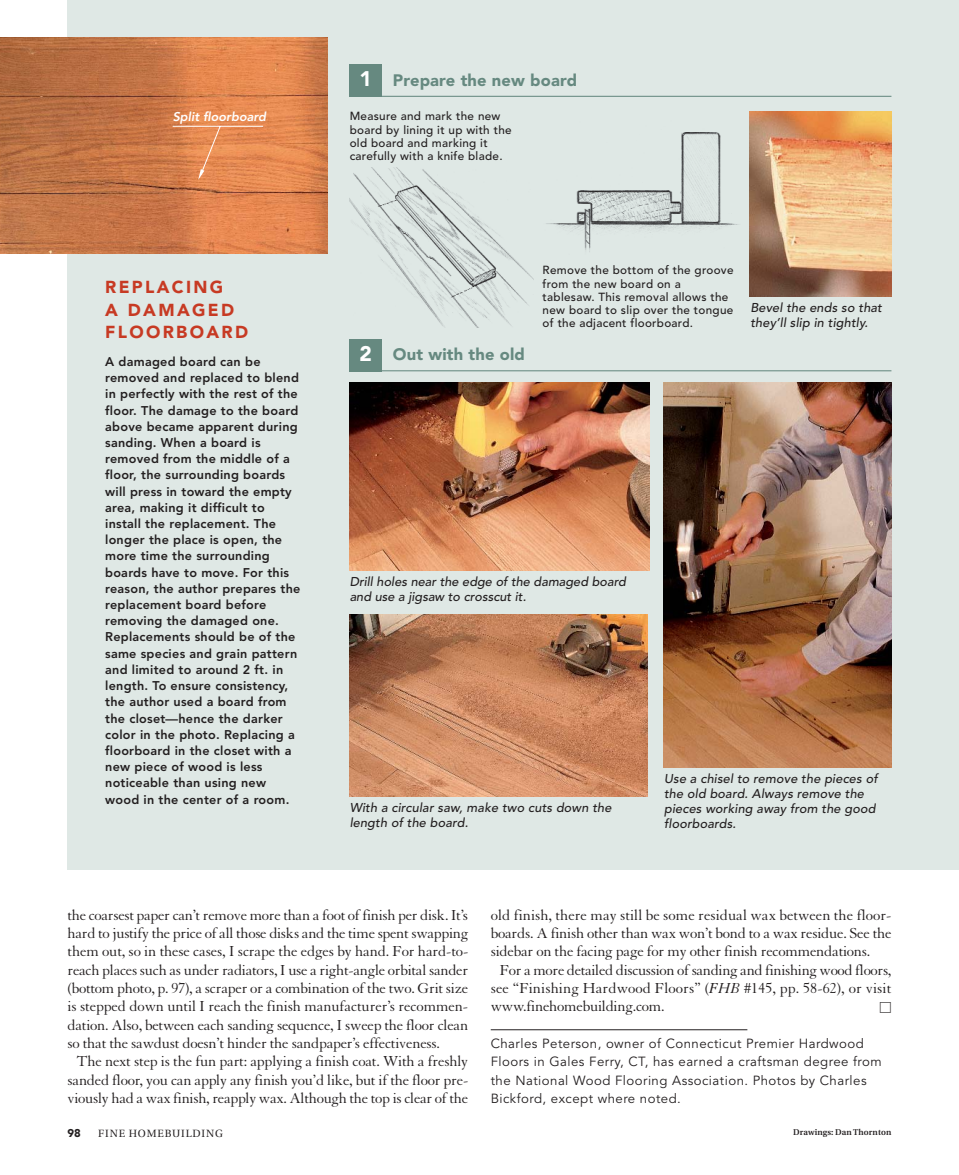
<style>
.page{position:relative;width:959px;height:1175px;background:#fff}
.page>*{position:absolute;margin:0;border:0;box-sizing:border-box;transform-origin:0 0}
.t1{font:900 17.25px/22.5px "Avenir";letter-spacing:.135em;color:#c73a23}
.t2{font:900 16.5px "Avenir";letter-spacing:.01em;color:#668980}
.t3{font:15.75px "Granjon";letter-spacing:-.015em;color:#231f20}
.t4{font:15.75px "Granjon";letter-spacing:.005em;color:#231f20}
.t5{font:13.2px/18.3px "Avenir";letter-spacing:.035em;color:#231f20}
.t6{font:italic 500 12.75px/15px "Avenir";letter-spacing:.01em;color:#231f20}
.t7{font:800 12.6px/16.2px "Avenir";letter-spacing:.02em;color:#231f20}
.t8{font:italic 800 12.6px "Avenir";color:#fff}
.t9{font:500 11.7px/13.2px "Avenir";letter-spacing:.025em;color:#231f20}
.t10{font:900 11.25px "Avenir";color:#231f20}
.t11{font:10.5px "Utopia";letter-spacing:.08em;color:#231f20}
.t12{font:600 8.4px "Utopia";letter-spacing:.015em;color:#231f20}
.s1{font-size:21px;color:#fff}
.s2{font-style:italic}
</style>
<div class="page">
<div style="left:68px;top:0;width:890px;height:869px;background:#dfe8e5"></div>
<hr style="left:490px;top:1029px;width:257px;height:1px;background:#231f20">
<img style="left:0;top:37px;width:327px;height:217px">
<div style="left:349px;top:339px;width:32px;height:32px;background:#668980"></div>
<img style="left:663px;top:382px;width:228px;height:385px">
<hr style="left:350px;top:370px;width:541px;height:1px;background:#668980">
<div style="left:349px;top:64px;width:32px;height:32px;background:#668980"></div>
<hr style="left:350px;top:96px;width:541px;height:1px;background:#668980">
<img style="left:350px;top:615px;width:297px;height:181px">
<img style="left:350px;top:382px;width:299px;height:188px">
<img style="left:750px;top:111px;width:141px;height:185px">
<img style="left:349px;top:167px;width:184px;height:161px">
<img style="left:546px;top:132px;width:192px;height:120px">
<svg style="left:172px;top:125px;width:92px;height:55px"></svg>
<p class="t8" style="left:173px;top:111px;width:95px">Split floorboard</p>
<p class="t1" style="left:105px;top:277px;width:144px">REPLACING<br>A DAMAGED<br>FLOORBOARD</p>
<p class="t7" style="left:105px;top:354px;width:197px">A damaged board can be removed and replaced to blend in perfectly with the rest of the floor. The damage to the board above became apparent during sanding. When a board is removed from the middle of a floor, the surrounding boards will press in toward the empty area, making it difficult to install the replacement. The longer the place is open, the more time the surrounding boards have to move. For this reason, the author prepares the replacement board before removing the damaged one.<br>Replacements should be of the same species and grain pattern and limited to around 2 ft. in length. To ensure consistency, the author used a board from the closet—hence the darker color in the photo. Replacing a floorboard in the closet with a new piece of wood is less noticeable than using new wood in the center of a room.</p>
<p class="t2" style="left:359px;top:73px;width:219px"><span class="s1">1</span> Prepare the new board</p>
<p class="t9" style="left:349px;top:111px;width:163px">Measure and mark the new board by lining it up with the old board and marking it carefully with a knife blade.</p>
<p class="t2" style="left:359px;top:348px;width:167px"><span class="s1">2</span> Out with the old</p>
<p class="t9" style="left:542px;top:265px;width:192px">Remove the bottom of the groove from the new board on a tablesaw. This removal allows the new board to slip over the tongue of the adjacent floorboard.</p>
<p class="t6" style="left:750px;top:301px;width:133px">Bevel the ends so that they’ll slip in tightly.</p>
<p class="t6" style="left:350px;top:575px;width:278px">Drill holes near the edge of the damaged board and use a jigsaw to crosscut it.</p>
<p class="t6" style="left:350px;top:802px;width:263px">With a circular saw, make two cuts down the length of the board.</p>
<p class="t6" style="left:664px;top:772px;width:215px">Use a chisel to remove the pieces of the old board. Always remove the pieces working away from the good floorboards.</p>
<p class="t3" style="left:68px;top:909px;width:402px">the coarsest paper can’t remove more than a foot of finish per disk. It’s</p>
<p class="t3" style="left:68px;top:927px;width:402px">hard to justify the price of all those disks and the time spent swapping</p>
<p class="t3" style="left:68px;top:945px;width:402px">them out, so in these cases, I scrape the edges by hand. For hard-to-</p>
<p class="t3" style="left:68px;top:964px;width:402px">reach places such as under radiators, I use a right-angle orbital sander</p>
<p class="t3" style="left:68px;top:982px;width:402px">(bottom photo, p. 97), a scraper or a combination of the two. Grit size</p>
<p class="t3" style="left:68px;top:1000px;width:402px">is stepped down until I reach the finish manufacturer’s recommen-</p>
<p class="t3" style="left:68px;top:1019px;width:402px">dation. Also, between each sanding sequence, I sweep the floor clean</p>
<p class="t3" style="left:68px;top:1037px;width:374px">so that the sawdust doesn’t hinder the sandpaper’s effectiveness.</p>
<p class="t3" style="left:76px;top:1055px;width:393px">The next step is the fun part: applying a finish coat. With a freshly</p>
<p class="t3" style="left:68px;top:1073px;width:402px">sanded floor, you can apply any finish you’d like, but if the floor pre-</p>
<p class="t3" style="left:68px;top:1092px;width:402px">viously had a wax finish, reapply wax. Although the top is clear of the</p>
<p class="t3" style="left:490px;top:909px;width:402px">old finish, there may still be some residual wax between the floor-</p>
<p class="t3" style="left:490px;top:927px;width:402px">boards. A finish other than wax won’t bond to a wax residue. See the</p>
<p class="t3" style="left:490px;top:945px;width:381px">sidebar on the facing page for my other finish recommendations.</p>
<p class="t3" style="left:499px;top:964px;width:393px">For a more detailed discussion of sanding and finishing wood floors,</p>
<p class="t4" style="left:490px;top:982px;width:402px">see “Finishing Hardwood Floors” (<span class="s2">FHB</span> #145, pp. 58-62), or visit</p>
<p class="t3" style="left:491px;top:1000px;width:175px">www.finehomebuilding.com.</p>
<p class="t5" style="left:490px;top:1035px;width:392px">Charles Peterson, owner of Connecticut Premier Hardwood Floors in Gales Ferry, CT, has earned a craftsman degree from the National Wood Flooring Association. Photos by Charles Bickford, except where noted.</p>
<p class="t10" style="left:68px;top:1128px;width:15px">98</p>
<p class="t11" style="left:98px;top:1129px;width:126px">FINE HOMEBUILDING</p>
<p class="t12" style="left:793px;top:1128px;width:100px">Drawings: Dan Thornton</p>
</div>
